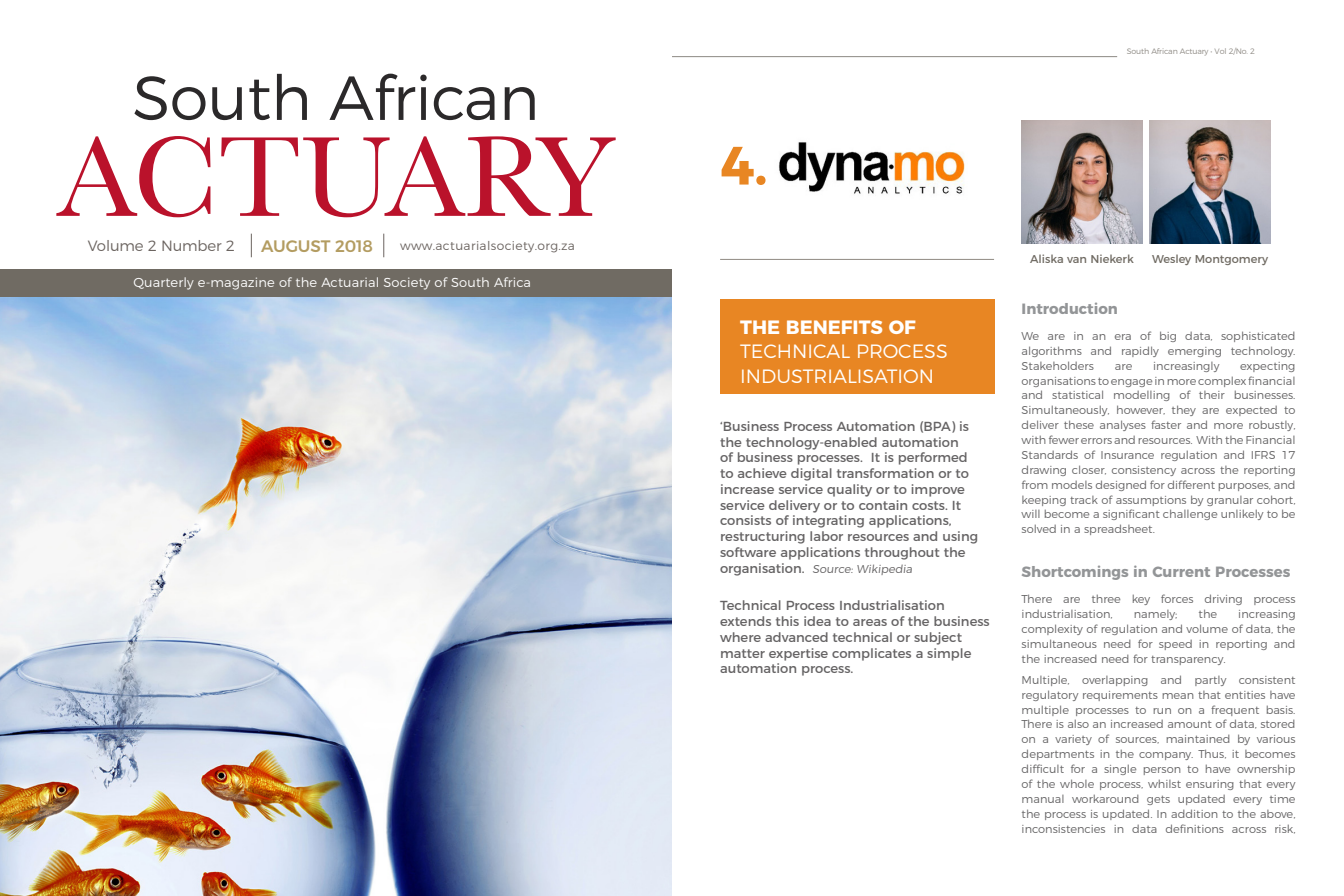
<style>
.page{position:relative;width:1344px;height:896px;background:#fff}
.page>*{position:absolute;margin:0;border:0;box-sizing:border-box;transform-origin:0 0}
.t1{font:118.39px "Baskerville";letter-spacing:-.015em;color:#ba122b}
.t2{font:300 62.12px "Montserrat";letter-spacing:-.01em;color:#2b292a}
.t3{font:700 53.81px "Montserrat";color:#e88623}
.t4{font:300 19.25px/24.5px "Montserrat";color:#fff}
.t5{font:700 19.25px "Montserrat";color:#fff}
.t6{font:500 16.62px "Montserrat";letter-spacing:-.01em;color:#b39c61}
.t7{font:700 14.88px "Montserrat";color:#939597}
.t8{font:300 14.88px "Montserrat";letter-spacing:-.01em;color:#6b6460}
.t9{font:13.12px/15.8px "Montserrat";color:#656364}
.t10{font:300 13.04px "Montserrat";letter-spacing:.01em;color:#fff}
.t11{font:300 12.25px "Montserrat";letter-spacing:.03em;color:#6b6460}
.t12{font:300 11.38px/14.9px "Montserrat";color:#656465;text-align:justify}
.t13{font:11.38px "Montserrat";color:#706b63}
.t14{font:300 11.38px "Montserrat";color:#656364}
.t15{font:300 7.88px "Montserrat";letter-spacing:-.02em;color:#8d8983}
.s1{font-weight:400;font-size:13.12px}
</style>
<div class="page">
<img style="left:1150px;top:121px;width:121px;height:122px">
<img style="left:1022px;top:121px;width:120px;height:122px">
<hr style="left:720px;top:259px;width:274px;height:1px;background:#908a83">
<div style="left:720px;top:299px;width:275px;height:95px;background:#e88623"></div>
<img style="left:779px;top:142px;width:186px;height:52px">
<hr style="left:672px;top:56px;width:445px;height:1px;background:#8d8983">
<img style="left:0;top:297px;width:672px;height:599px">
<svg style="left:383px;top:234px;width:1px;height:23px"></svg>
<svg style="left:251px;top:234px;width:1px;height:23px"></svg>
<div style="left:0;top:269px;width:672px;height:28px;background:#706b63"></div>
<h2 class="t2" style="left:132px;top:49px;width:409px">South African</h2>
<h1 class="t1" style="left:56px;top:102px;width:561px">ACTUARY</h1>
<p class="t11" style="left:400px;top:236px;width:176px">www.actuarialsociety.org.za</p>
<h3 class="t8" style="left:88px;top:234px;width:149px">Volume 2 Number 2</h3>
<h3 class="t6" style="left:261px;top:233px;width:113px">AUGUST 2018</h3>
<p class="t10" style="left:133px;top:273px;width:399px">Quarterly e-magazine of the Actuarial Society of South Africa</p>
<p class="t15" style="left:1127px;top:45px;width:130px">South African Actuary • Vol 2/No. 2</p>
<h3 class="t3" style="left:720px;top:121px;width:49px">4.</h3>
<h3 class="t5" style="left:740px;top:311px;width:177px">THE BENEFITS OF</h3>
<h3 class="t4" style="left:740px;top:337px;width:209px">TECHNICAL PROCESS<br>INDUSTRIALISATION</h3>
<p class="t9" style="left:720px;top:417px;width:259px">‘Business Process Automation (BPA) is the technology-enabled automation<br>of business processes. It is performed to achieve digital transformation or to increase service quality or to improve service delivery or to contain costs. It consists of integrating applications, restructuring labor resources and using software applications throughout the</p>
<p class="t14" style="left:720px;top:560px;width:196px"><span class="s1">o rg a n isatio n .</span> Source: Wikipedia</p>
<p class="t9" style="left:720px;top:597px;width:271px">Technical Process Industrialisation extends this idea to areas of the business where advanced technical or subject matter expertise complicates a simple automation process.</p>
<p class="t13" style="left:1030px;top:249px;width:105px">Aliska van Niekerk</p>
<p class="t13" style="left:1152px;top:249px;width:117px">Wesley Montgomery</p>
<h3 class="t7" style="left:1022px;top:296px;width:98px">Introduction</h3>
<p class="t12" style="left:1022px;top:327px;width:275px">We are in an era of big data, sophisticated algorithms and rapidly emerging technology.<br>Stakeholders</p>
<p class="t12" style="left:1115px;top:357px;width:19px">are</p>
<p class="t12" style="left:1153px;top:357px;width:68px">increasingly</p>
<p class="t12" style="left:1022px;top:357px;width:275px;text-indent:219px">expecting organisations to engage in more complex financial and statistical modelling of their businesses.<br>Simultaneously, however, they are expected to deliver these analyses faster and more robustly, with fewer errors and resources. With the Financial Standards of Insurance regulation and IFRS 17 drawing closer, consistency across the reporting from models designed for different purposes, and keeping track of assumptions by granular cohort, will become a significant challenge unlikely to be solved in a spreadsheet.</p>
<h3 class="t7" style="left:1022px;top:560px;width:270px">Shortcomings in Current Processes</h3>
<p class="t12" style="left:1022px;top:591px;width:275px">There are three key forces driving process industrialisation,</p>
<p class="t12" style="left:1134px;top:606px;width:45px">namely;</p>
<p class="t12" style="left:1199px;top:606px;width:20px">the</p>
<p class="t12" style="left:1022px;top:606px;width:275px;text-indent:217px">increasing complexity of regulation and volume of data, the simultaneous need for speed in reporting and the increased need for transparency.</p>
<p class="t12" style="left:1022px;top:671px;width:275px">Multiple, overlapping and partly consistent regulatory requirements mean that entities have multiple processes to run on a frequent basis.<br>There is also an increased amount of data, stored on a variety of sources, maintained by various departments in the company. Thus, it becomes difficult for a single person to have ownership of the whole process, whilst ensuring that every manual workaround gets updated every time the process is updated. In addition to the above, inconsistencies in data definitions across risk,</p>
</div>
